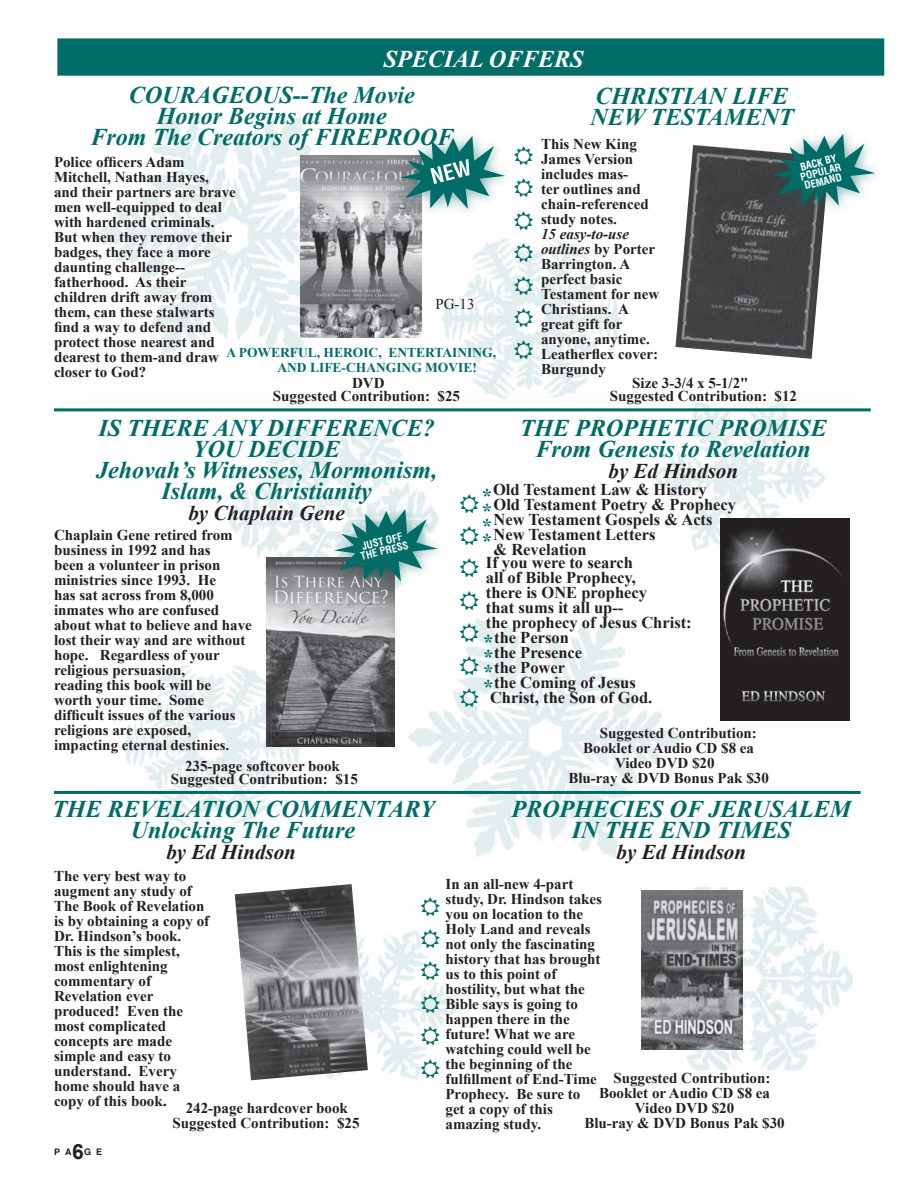
<style>
.page{position:relative;width:918px;height:1188px;background:#fff}
.page>*{position:absolute;margin:0;border:0;box-sizing:border-box;transform-origin:0 0}
.t1{font:italic 700 24px/21px "Times New Roman";color:#006c67;text-align:center}
.t2{font:italic 700 24px "Times New Roman";color:#fff}
.t3{font:italic 700 21px "Times New Roman";color:#231f20}
.t4{font:700 21px/15px "Times New Roman";color:#006c67;text-align:justify}
.t5{font:700 21px "Arial";color:#231f20}
.t6{font:700 16.5px "Times New Roman";color:#231f20}
.t7{font:700 15px/15px "Times New Roman";color:#231f20}
.t8{font:italic 700 15px "Times New Roman";color:#231f20}
.t9{font:15px "Times New Roman";color:#231f20}
.t10{font:700 15px "Times New Roman";color:#fff}
.t11{font:700 13.5px/15px "Times New Roman";color:#006c67}
.t12{font:700 condensed 10.5px/9.6px "Helvetica";color:#fff;text-align:center}
.t13{font:700 condensed 10.35px/9.6px "Helvetica";color:#fff}
.t14{font:700 9px "Helvetica";color:#231f20}
.s1{font-style:normal}
.s2{font-size:16.5px}
</style>
<div class="page">
<img style="left:93px;top:117px;width:759px;height:963px">
<div style="left:57px;top:38px;width:827px;height:38px;background:#006c67;border:2px solid #006c67"></div>
<hr style="left:54px;top:791px;width:807px;height:3px;background:#006c67">
<hr style="left:54px;top:408px;width:817px;height:3px;background:#006c67">
<img style="left:720px;top:518px;width:130px;height:203px">
<img style="left:641px;top:891px;width:101px;height:158px">
<img style="left:235px;top:884px;width:133px;height:196px">
<img style="left:300px;top:156px;width:121px;height:181px">
<div style="left:393px;top:128px;width:122px;height:91px;background:#006c67;opacity:.5"></div>
<svg style="left:400px;top:136px;width:105px;height:73px"></svg>
<img style="left:675px;top:145px;width:154px;height:214px">
<div style="left:765px;top:126px;width:120px;height:90px;background:#006c67;opacity:.5"></div>
<svg style="left:772px;top:134px;width:103px;height:72px"></svg>
<img style="left:267px;top:557px;width:127px;height:190px">
<div style="left:327px;top:502px;width:120px;height:89px;background:#006c67;opacity:.5"></div>
<svg style="left:334px;top:509px;width:104px;height:72px"></svg>
<svg style="left:460px;top:494px;width:19px;height:19px"></svg>
<svg style="left:460px;top:526px;width:19px;height:19px"></svg>
<svg style="left:460px;top:559px;width:19px;height:19px"></svg>
<svg style="left:460px;top:591px;width:19px;height:19px"></svg>
<svg style="left:460px;top:623px;width:19px;height:20px"></svg>
<svg style="left:460px;top:656px;width:19px;height:19px"></svg>
<svg style="left:460px;top:688px;width:19px;height:19px"></svg>
<svg style="left:421px;top:897px;width:19px;height:19px"></svg>
<svg style="left:421px;top:929px;width:19px;height:19px"></svg>
<svg style="left:421px;top:962px;width:19px;height:19px"></svg>
<svg style="left:421px;top:994px;width:19px;height:19px"></svg>
<svg style="left:421px;top:1026px;width:19px;height:20px"></svg>
<svg style="left:421px;top:1059px;width:19px;height:19px"></svg>
<svg style="left:514px;top:146px;width:19px;height:19px"></svg>
<svg style="left:514px;top:179px;width:19px;height:19px"></svg>
<svg style="left:514px;top:211px;width:19px;height:19px"></svg>
<svg style="left:514px;top:243px;width:19px;height:20px"></svg>
<svg style="left:514px;top:276px;width:19px;height:19px"></svg>
<svg style="left:514px;top:308px;width:19px;height:19px"></svg>
<svg style="left:514px;top:341px;width:19px;height:19px"></svg>
<h1 class="t2" style="left:297px;top:36px;width:337px">SOMETHING FOR EVERYONE</h1>
<h1 class="t2" style="left:384px;top:46px;width:201px">SPECIAL OFFERS</h1>
<h1 class="t1" style="left:91px;top:84px;width:364px">COURAGEOUS--The Movie<br>Honor Begins at Home<br>From The Creators of FIREPROOF</h1>
<p class="t7" style="left:54px;top:154px;width:183px">Police officers Adam<br>Mitchell, Nathan Hayes, and their partners are brave men well-equipped to deal with hardened criminals.<br>But when they remove their badges, they face a more daunting challenge-- fatherhood. As their children drift away from them, can these stalwarts find a way to defend and protect those nearest and dearest to them-and draw closer to God?</p>
<p class="t9" style="left:435px;top:294px;width:41px">PG-13</p>
<p class="t11" style="left:278px;top:345px;width:220px;text-indent:-51px">A POWERFUL, HEROIC, ENTERTAINING,<br>AND LIFE-CHANGING MOVIE!</p>
<p class="t7" style="left:273px;top:376px;width:189px;line-height:13.5px;text-align:center">DVD<br>Suggested Contribution: $25</p>
<h1 class="t1" style="left:590px;top:85px;width:204px;text-align:left">CHRISTIAN LIFE<br>NEW TESTAMENT</h1>
<p class="t7" style="left:541px;top:136px;width:109px">This New King<br>James Version includes mas&shy;ter outlines and chain-referenced study notes.</p>
<p class="t8" style="left:541px;top:225px;width:89px">15 easy-to-use</p>
<p class="t8" style="left:541px;top:240px;width:116px">outlines <span class="s1">by Porter</span></p>
<p class="t7" style="left:541px;top:256px;width:91px">Barrington. A</p>
<p class="t7" style="left:541px;top:271px;width:83px">perfect basic</p>
<p class="t7" style="left:541px;top:286px;width:120px">Testament for new</p>
<p class="t7" style="left:541px;top:301px;width:89px">Christians. A</p>
<p class="t7" style="left:541px;top:316px;width:83px">great gift for</p>
<p class="t7" style="left:541px;top:331px;width:110px">anyone, anytime.</p>
<p class="t7" style="left:541px;top:346px;width:119px">Leatherflex cover:</p>
<p class="t7" style="left:541px;top:361px;width:67px">Burgundy</p>
<p class="t7" style="left:632px;top:375px;width:118px">Size 3-3/4 x 5-1/2"</p>
<p class="t7" style="left:610px;top:388px;width:189px">Suggested Contribution: $12</p>
<p class="t13" style="left:797px;top:163px;width:43px;rotate:-14deg">BACK BY<br>POPULAR<br>DEMAND</p>
<h1 class="t1" style="left:96px;top:417px;width:342px">IS THERE ANY DIFFERENCE?<br>YOU DECIDE<br>Jehovah’s Witnesses, Mormonism,<br>Islam, &amp; Christianity</h1>
<h2 class="t3" style="left:188px;top:501px;width:158px">by Chaplain Gene</h2>
<p class="t7" style="left:54px;top:527px;width:199px">Chaplain Gene retired from business in 1992 and has<br>been a volunteer in prison ministries since 1993. He<br>has sat across from 8,000 inmates who are confused about what to believe and have lost their way and are without hope. Regardless of your religious persuasion,<br>reading this book will be worth your time. Some difficult issues of the various religions are exposed, impacting eternal destinies.</p>
<p class="t12" style="left:358px;top:542px;width:50px;rotate:-14deg">JUST OFF<br>THE PRESS</p>
<p class="t7" style="left:171px;top:759px;width:189px;line-height:13.5px;text-align:center">235-page softcover book<br>Suggested Contribution: $15</p>
<h1 class="t1" style="left:52px;top:798px;width:384px">THE REVELATION COMMENTARY<br>Unlocking The Future</h1>
<p class="t7" style="left:54px;top:868px;width:157px">The very best way to augment any study of<br>The Book of Revelation is by obtaining a copy of<br>Dr. Hindson’s book.<br>This is the simplest, most enlightening commentary of<br>Revelation ever produced! Even the most complicated concepts are made simple and easy to understand. Every home should have a copy of this book<span class="s2">.</span></p>
<h2 class="t3" style="left:166px;top:840px;width:131px">by Ed Hindson</h2>
<p class="t10" style="left:331px;top:1067px;width:20px">Th</p>
<p class="t7" style="left:173px;top:1101px;width:189px;text-align:center">242-page hardcover book<br>Suggested Contribution: $25</p>
<h2 class="t5" style="left:72px;top:1138px;width:13px">6</h2>
<p class="t14" style="left:54px;top:1147px;width:19px">P A</p>
<p class="t14" style="left:84px;top:1147px;width:20px">G E</p>
<h1 class="t1" style="left:520px;top:417px;width:308px">THE PROPHETIC PROMISE<br>From Genesis to Revelation</h1>
<h2 class="t3" style="left:609px;top:459px;width:131px">by Ed Hindson</h2>
<h2 class="t4" style="left:482px;top:488px;width:12px">* * * *</h2>
<p class="t6" style="left:493px;top:479px;width:215px">Old Testament Law &amp; History</p>
<p class="t6" style="left:494px;top:494px;width:244px">Old Testament Poetry &amp; Prophecy</p>
<p class="t6" style="left:494px;top:509px;width:221px">New Testament Gospels &amp; Acts</p>
<p class="t6" style="left:494px;top:524px;width:164px">New Testament Letters</p>
<p class="t6" style="left:494px;top:539px;width:95px">&amp; Revelation</p>
<p class="t6" style="left:486px;top:553px;width:148px">If you were to search</p>
<p class="t6" style="left:486px;top:568px;width:152px">all of Bible Prophecy,</p>
<p class="t6" style="left:486px;top:583px;width:163px">there is ONE prophecy</p>
<p class="t6" style="left:486px;top:598px;width:139px">that sums it all up--</p>
<p class="t6" style="left:486px;top:613px;width:207px">the prophecy of Jesus Christ:</p>
<p class="t6" style="left:494px;top:628px;width:76px">the Person</p>
<p class="t6" style="left:494px;top:643px;width:90px">the Presence</p>
<p class="t6" style="left:494px;top:658px;width:73px">the Power</p>
<p class="t6" style="left:494px;top:673px;width:143px">the Coming of Jesus</p>
<p class="t6" style="left:490px;top:688px;width:164px">Christ, the Son of God.</p>
<h2 class="t4" style="left:483px;top:634px;width:12px">* * * *</h2>
<p class="t7" style="left:600px;top:725px;width:159px">Suggested Contribution:</p>
<p class="t7" style="left:583px;top:740px;width:172px">Booklet or Audio CD $8 ea</p>
<p class="t7" style="left:615px;top:755px;width:101px">Video DVD $20</p>
<p class="t7" style="left:568px;top:770px;width:202px">Blu-ray &amp; DVD Bonus Pak $30</p>
<h1 class="t1" style="left:512px;top:798px;width:341px">PROPHECIES OF JERUSALEM<br>IN THE END TIMES</h1>
<h2 class="t3" style="left:617px;top:840px;width:131px">by Ed Hindson</h2>
<p class="t7" style="left:446px;top:877px;width:158px">In an all-new 4-part study, Dr. Hindson takes you on location to the<br>Holy Land and reveals not only the fascinating history that has brought us to this point of hostility, but what the<br>Bible says is going to happen there in the future! What we are watching could well be the beginning of the fulfillment of End-Time<br>Prophecy. Be sure to get a copy of this amazing study.</p>
<p class="t7" style="left:613px;top:1070px;width:159px">Suggested Contribution:</p>
<p class="t7" style="left:599px;top:1085px;width:172px">Booklet or Audio CD $8 ea</p>
<p class="t7" style="left:635px;top:1100px;width:101px">Video DVD $20</p>
<p class="t7" style="left:584px;top:1115px;width:202px">Blu-ray &amp; DVD Bonus Pak $30</p>
</div>
